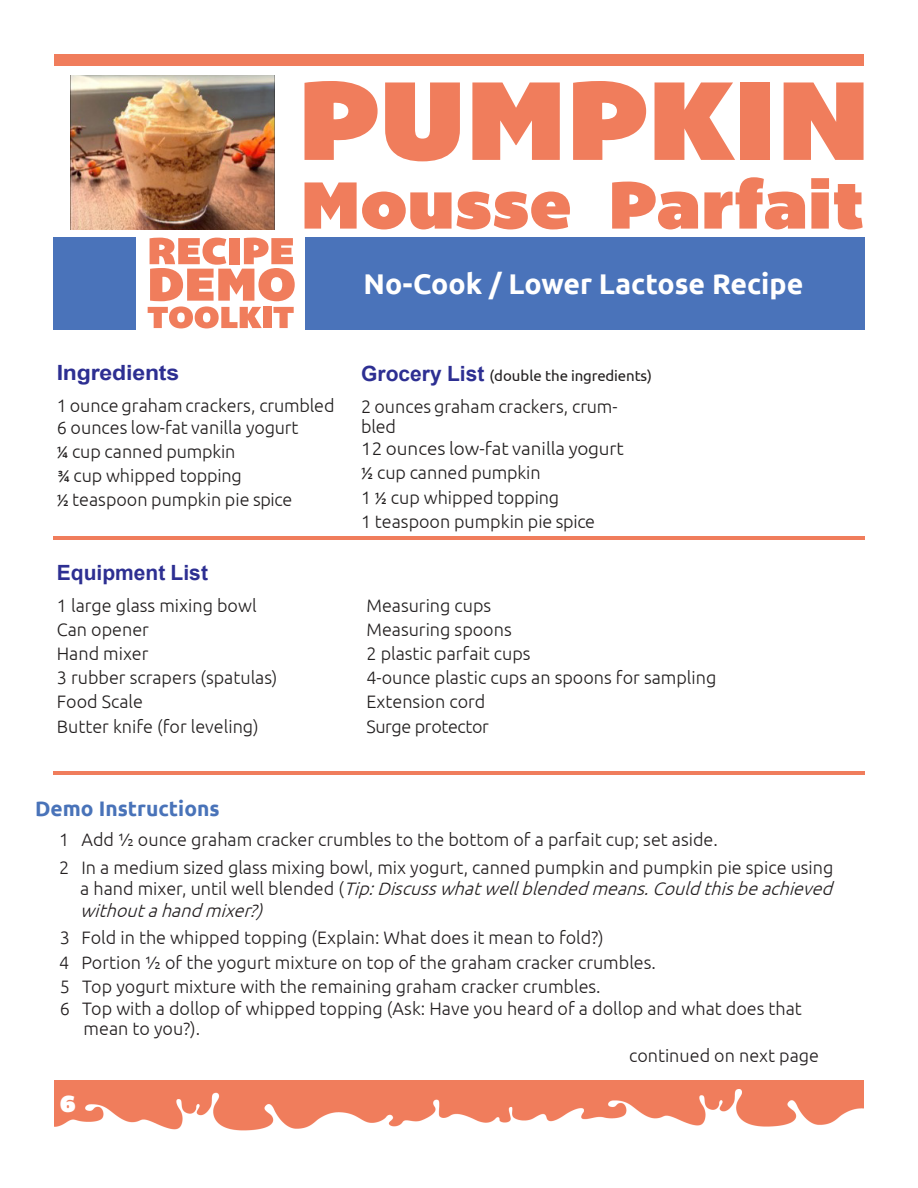
<style>
.page{position:relative;width:918px;height:1188px;background:#fff}
.page>*{position:absolute;margin:0;border:0;box-sizing:border-box;transform-origin:0 0}
.t1{font:114.6px "Bemio";color:#f07d5c}
.t2{font:68.25px "Bemio";color:#f07d5c}
.Heading_3{font:700 28.5px "Ubuntu";color:#fff}
.t3{font:24px "Bemio";color:#fff}
.Heading_3-2{font:700 21px "Ubuntu";color:#4973b9}
.Heading_2{font:700 21px "Arial";color:#2d2f92}
.Heading_2-2{font:700 21px "Arial";color:#2d2f92;scale:1.1 1}
.Heading_3-3{font:300 18px/19.8px "Ubuntu";color:#231f20}
.t4{font:300 18px/20.1px "Ubuntu";color:#221f1f}
.Heading_3-4{font:italic 300 18px "Ubuntu";color:#231f20}
.t5{font:300 18px "Ubuntu";color:#221f1f;scale:1.05 1}
.t6{font:300 18px "Ubuntu";letter-spacing:-.02em;color:#221f1f}
.t7{font:15px "Ubuntu";letter-spacing:-.01em;color:#221f1f}
.s1{font-family:"Calibri";font-weight:400}
.s2{font-family:"Arial";font-weight:700;font-size:21px;color:#2d2f92}
.s3{font-style:normal}
</style>
<div class="page">
<div style="left:54px;top:1080px;width:810px;height:54px;background:#f07d5c"></div>
<img style="left:54px;top:1090px;width:810px;height:44px">
<div style="left:54px;top:54px;width:810px;height:12px;background:#f07d5c"></div>
<div style="left:53px;top:238px;width:82px;height:92px;background:#4a73ba"></div>
<div style="left:305px;top:238px;width:559px;height:92px;background:#4a73ba"></div>
<svg style="left:148px;top:238px;width:147px;height:90px"></svg>
<img style="left:70px;top:76px;width:205px;height:153px">
<hr style="left:53px;top:536px;width:811px;height:4px;background:#f07d5c">
<hr style="left:53px;top:771px;width:811px;height:3px;background:#f07d5c">
<h1 class="t1" style="left:298px;top:30px;width:574px">PUMPKIN</h1>
<h2 class="t2" style="left:301px;top:151px;width:565px">Mousse Parfait</h2>
<p class="Heading_2-2" style="left:57px;top:359px;width:113px">Ingredients</p>
<p class="t4" style="left:57px;top:395px;width:279px">1 ounce graham crackers, crumbled</p>
<p class="t4" style="left:57px;top:417px;width:243px">6 ounces low-fat vanilla yogurt</p>
<p class="t4" style="left:57px;top:441px;width:180px"><span class="s1">¼</span> cup canned pumpkin</p>
<p class="t4" style="left:58px;top:465px;width:186px"><span class="s1">¾</span> cup whipped topping</p>
<p class="t4" style="left:57px;top:489px;width:237px"><span class="s1">½</span> teaspoon pumpkin pie spice</p>
<p class="Heading_3" style="left:364px;top:267px;width:441px">No-Cook / Lower Lactose Recipe</p>
<p class="t7" style="left:361px;top:367px;width:292px"><span class="s2">Grocery List</span> (double the ingredients)</p>
<p class="t4" style="left:361px;top:396px;width:258px">2 ounces graham crackers, crum&shy;bled</p>
<p class="t5" style="left:361px;top:438px;width:252px">12 ounces low-fat vanilla yogurt</p>
<p class="t4" style="left:361px;top:463px;width:181px"><span class="s1">½</span> cup canned pumpkin</p>
<p class="t4" style="left:361px;top:487px;width:200px">1 <span class="s1">½</span> cup whipped topping</p>
<p class="t4" style="left:361px;top:511px;width:235px">1 teaspoon pumpkin pie spice</p>
<p class="Heading_2" style="left:57px;top:559px;width:153px">Equipment List</p>
<p class="t4" style="left:57px;top:595px;width:201px">1 large glass mixing bowl</p>
<p class="t4" style="left:366px;top:595px;width:126px">Measuring cups</p>
<p class="t4" style="left:57px;top:619px;width:94px">Can opener</p>
<p class="t4" style="left:366px;top:619px;width:147px">Measuring spoons</p>
<p class="t4" style="left:57px;top:643px;width:93px">Hand mixer</p>
<p class="t4" style="left:366px;top:643px;width:166px">2 plastic parfait cups</p>
<p class="t4" style="left:57px;top:667px;width:222px">3 rubber scrapers (spatulas)</p>
<p class="t4" style="left:366px;top:667px;width:351px">4-ounce plastic cups an spoons for sampling</p>
<p class="t4" style="left:57px;top:692px;width:88px">Food Scale</p>
<p class="t4" style="left:366px;top:692px;width:120px">Extension cord</p>
<p class="t4" style="left:57px;top:716px;width:203px">Butter knife (for leveling)</p>
<p class="t6" style="left:366px;top:715px;width:124px">Surge protector</p>
<p class="Heading_3-2" style="left:35px;top:796px;width:186px">Demo Instructions</p>
<p class="Heading_3-3" style="left:59px;top:830px;width:660px">1 Add ½ ounce graham cracker crumbles to the bottom of a parfait cup; set aside.</p>
<p class="Heading_3-3" style="left:59px;top:857px;width:776px">2 In a medium sized glass mixing bowl, mix yogurt, canned pumpkin and pumpkin pie spice using</p>
<p class="Heading_3-4" style="left:80px;top:878px;width:759px"><span class="s3">a h a n d m i x e r , u n t i l w e l l b l e n d e d (</span> Tip:Discusswhatwellblendedmeans.Couldthisbeachieved</p>
<p class="Heading_3-4" style="left:80px;top:900px;width:189px">withoutahandmixer?)</p>
<p class="Heading_3-3" style="left:60px;top:928px;width:546px">3 Fold in the whipped topping (Explain: What does it mean to fold?)</p>
<p class="Heading_3-3" style="left:59px;top:952px;width:598px">4 Portion ½ of the yogurt mixture on top of the graham cracker crumbles.</p>
<p class="Heading_3-3" style="left:60px;top:976px;width:543px">5 Top yogurt mixture with the remaining graham cracker crumbles.</p>
<p class="Heading_3-3" style="left:84px;top:998px;width:720px;text-indent:-24px">6 Top with a dollop of whipped topping (Ask: Have you heard of a dollop and what does that mean to you?).</p>
<p class="Heading_3-3" style="left:629px;top:1045px;width:191px">continued on next page</p>
<h3 class="t3" style="left:60px;top:1085px;width:17px">6</h3>
</div>
